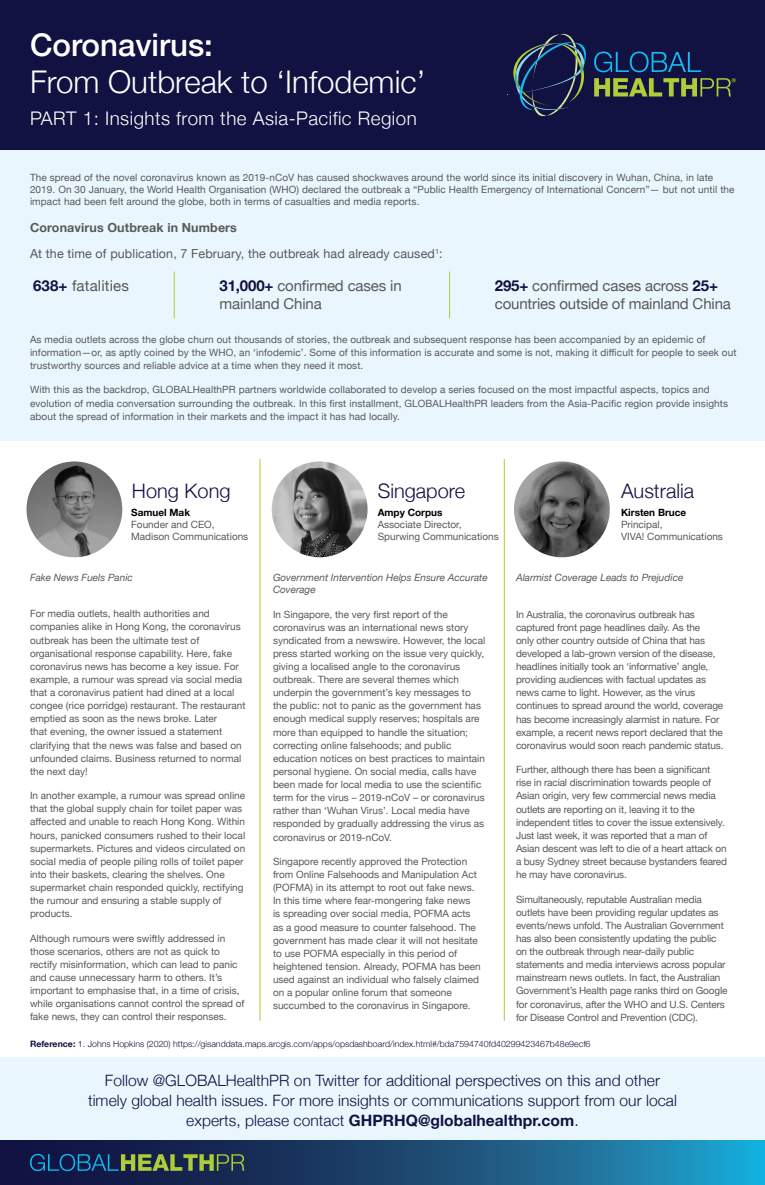
<style>
.page{position:relative;width:765px;height:1185px;background:#fff}
.page>*{position:absolute;margin:0;border:0;box-sizing:border-box;transform-origin:0 0}
.t1{font:300 31.25px "Helvetica Neue";color:#fff}
.t2{font:500 31.25px "Helvetica Neue";color:#fff}
.t3{font:300 20px "Helvetica Neue";color:#111142}
.t4{font:300 18.75px "Helvetica Neue";letter-spacing:.025em;color:#fff}
.t5{font:300 15.62px/20px "Helvetica Neue";letter-spacing:.005em;color:#111142;text-align:center}
.t6{font:15px/18px "Helvetica Neue";letter-spacing:-.01em;color:#58595b}
.t7{font:15px "Helvetica Neue";letter-spacing:.01em;color:#58595b}
.t8{font:12.5px/26.2px "Helvetica Neue";letter-spacing:.01em;color:#58595b}
.t9{font:10px/13.1px "Helvetica Neue";color:#58595b}
.t10{font:italic 10px/12px "Helvetica Neue";color:#58595b}
.t11{font:700 10px "Helvetica Neue";color:#000}
.t12{font:300 8.75px "Helvetica Neue";letter-spacing:.005em;color:#111142}
.s1{font-weight:700}
.s2{font-weight:700;color:#111142}
</style>
<div class="page">
<div style="left:0;top:0;width:765px;height:150px;background:#111142"></div>
<svg style="left:594px;top:52px;width:107px;height:20px"></svg>
<svg style="left:594px;top:78px;width:142px;height:19px"></svg>
<svg style="left:507px;top:34px;width:79px;height:82px"></svg>
<img style="left:27px;top:461px;width:95px;height:96px;border-radius:48px">
<img style="left:272px;top:461px;width:96px;height:96px;border-radius:48px">
<img style="left:514px;top:461px;width:96px;height:96px;border-radius:48px">
<hr style="left:260px;top:459px;width:1px;height:562px;background:#aecc37">
<hr style="left:504px;top:459px;width:1px;height:562px;background:#aecc37">
<div style="left:0;top:1058px;width:765px;height:82px;background:#eaf6fd"></div>
<svg style="left:0;top:1140px;width:765px;height:45px;background:#1a527c"></svg>
<svg style="left:30px;top:1154px;width:214px;height:17px;background:#3b5c55"></svg>
<div style="left:0;top:150px;width:765px;height:291px;background:#eaf6fd"></div>
<hr style="left:174px;top:272px;width:1px;height:46px;background:#aecc37">
<hr style="left:449px;top:272px;width:1px;height:46px;background:#aecc37">
<h1 class="t2" style="left:30px;top:20px;width:184px">Coronavirus:</h1>
<h1 class="t1" style="left:30px;top:57px;width:397px">From Outbreak to ‘Infodemic’</h1>
<h3 class="t4" style="left:30px;top:103px;width:388px">PART 1: Insights from the Asia-Pacific Region</h3>
<p class="t9" style="left:30px;top:172px;width:706px;line-height:12px">The spread of the novel coronavirus known as 2019-nCoV has caused shockwaves around the world since its initial discovery in Wuhan, China, in late<br>2019. On 30 January, the World Health Organisation (WHO) declared the outbreak a “Public Health Emergency of International Concern”— but not until the impact had been felt around the globe, both in terms of casualties and media reports.</p>
<p class="t8" style="left:30px;top:215px;width:414px"><span class="s1">Coronavirus Outbreak in Numbers<br></span>At the time of publication, 7 February, the outbreak had already caused<sup>1</sup>:</p>
<h3 class="t7" style="left:33px;top:275px;width:97px"><span class="s2">638+</span> fatalities</h3>
<h3 class="t6" style="left:220px;top:277px;width:184px"><span class="s2">31,000+</span> confirmed cases in mainland China</h3>
<h3 class="t6" style="left:495px;top:277px;width:238px"><span class="s2">295+</span> confirmed cases across <span class="s2">25+ </span>countries outside of mainland China</h3>
<p class="t9" style="left:30px;top:333px;width:708px">As media outlets across the globe churn out thousands of stories, the outbreak and subsequent response has been accompanied by an epidemic of information—or, as aptly coined by the WHO, an ‘infodemic’. Some of this information is accurate and some is not, making it difficult for people to seek out trustworthy sources and reliable advice at a time when they need it most.</p>
<p class="t9" style="left:30px;top:384px;width:700px">With this as the backdrop, GLOBALHealthPR partners worldwide collaborated to develop a series focused on the most impactful aspects, topics and evolution of media conversation surrounding the outbreak. In this first installment, GLOBALHealthPR leaders from the Asia-Pacific region provide insights about the spread of information in their markets and the impact it has had locally.</p>
<h2 class="t3" style="left:378px;top:475px;width:89px">Singapore</h2>
<p class="t11" style="left:378px;top:504px;width:66px">Ampy Corpus</p>
<p class="t9" style="left:378px;top:519px;width:122px;line-height:12px">Associate Director,<br>Spurwing Communications</p>
<h2 class="t3" style="left:132px;top:475px;width:100px">Hong Kong</h2>
<h2 class="t3" style="left:621px;top:475px;width:75px">Australia</h2>
<p class="t11" style="left:131px;top:504px;width:60px">Samuel Mak</p>
<p class="t9" style="left:131px;top:519px;width:119px;line-height:12px">Founder and CEO,<br>Madison Communications</p>
<p class="t11" style="left:621px;top:504px;width:67px">Kirsten Bruce</p>
<p class="t9" style="left:621px;top:519px;width:103px;line-height:12px">Principal,<br>VIVA! Communications</p>
<p class="t10" style="left:30px;top:572px;width:104px">Fake News Fuels Panic</p>
<p class="t10" style="left:273px;top:572px;width:216px">Government Intervention Helps Ensure Accurate<br>Coverage</p>
<p class="t10" style="left:516px;top:572px;width:169px">Alarmist Coverage Leads to Prejudice</p>
<p class="t9" style="left:30px;top:608px;width:217px">For media outlets, health authorities and companies alike in Hong Kong, the coronavirus outbreak has been the ultimate test of organisational response capability. Here, fake coronavirus news has become a key issue. For example, a rumour was spread via social media that a coronavirus patient had dined at a local congee (rice porridge) restaurant. The restaurant emptied as soon as the news broke. Later<br>that evening, the owner issued a statement clarifying that the news was false and based on unfounded claims. Business returned to normal the next day!</p>
<p class="t9" style="left:30px;top:790px;width:217px">In another example, a rumour was spread online that the global supply chain for toilet paper was affected and unable to reach Hong Kong. Within hours, panicked consumers rushed to their local supermarkets. Pictures and videos circulated on social media of people piling rolls of toilet paper into their baskets, clearing the shelves. One supermarket chain responded quickly, rectifying the rumour and ensuring a stable supply of products.</p>
<p class="t9" style="left:30px;top:932px;width:216px">Although rumours were swiftly addressed in those scenarios, others are not as quick to rectify misinformation, which can lead to panic and cause unnecessary harm to others. It’s important to emphasise that, in a time of crisis, while organisations cannot control the spread of fake news, they can control their responses.</p>
<p class="t9" style="left:273px;top:608px;width:214px">In Singapore, the very first report of the coronavirus was an international news story syndicated from a newswire. However, the local press started working on the issue very quickly, giving a localised angle to the coronavirus outbreak. There are several themes which underpin the government’s key messages to the public: not to panic as the government has enough medical supply reserves; hospitals are more than equipped to handle the situation; correcting online falsehoods; and public education notices on best practices to maintain personal hygiene. On social media, calls have been made for local media to use the scientific term for the virus – 2019-nCoV – or coronavirus rather than ‘Wuhan Virus’. Local media have responded by gradually addressing the virus as coronavirus or 2019-nCoV.</p>
<p class="t9" style="left:273px;top:855px;width:209px">Singapore recently approved the Protection from Online Falsehoods and Manipulation Act (POFMA) in its attempt to root out fake news.<br>In this time where fear-mongering fake news<br>is spreading over social media, POFMA acts as a good measure to counter falsehood. The government has made clear it will not hesitate to use POFMA especially in this period of heightened tension. Already, POFMA has been used against an individual who falsely claimed on a popular online forum that someone succumbed to the coronavirus in Singapore.</p>
<p class="t9" style="left:516px;top:608px;width:209px">In Australia, the coronavirus outbreak has captured front page headlines daily. As the<br>only other country outside of China that has developed a lab-grown version of the disease, headlines initially took an ‘informative’ angle, providing audiences with factual updates as news came to light. However, as the virus continues to spread around the world, coverage has become increasingly alarmist in nature. For example, a recent news report declared that the coronavirus would soon reach pandemic status.</p>
<p class="t9" style="left:516px;top:764px;width:213px">Further, although there has been a significant rise in racial discrimination towards people of Asian origin, very few commercial news media outlets are reporting on it, leaving it to the independent titles to cover the issue extensively.<br>Just last week, it was reported that a man of Asian descent was left to die of a heart attack on a busy Sydney street because bystanders feared he may have coronavirus.</p>
<p class="t9" style="left:516px;top:893px;width:213px">Simultaneously, reputable Australian media outlets have been providing regular updates as events/news unfold. The Australian Government has also been consistently updating the public on the outbreak through near-daily public statements and media interviews across popular mainstream news outlets. In fact, the Australian Government’s Health page ranks third on Google for coronavirus, after the WHO and U.S. Centers for Disease Control and Prevention (CDC).</p>
<p class="t12" style="left:30px;top:1037px;width:562px"><span class="s1">Reference:</span> 1. Johns Hopkins (2020) https://gisanddata.maps.arcgis.com/apps/opsdashboard/index.html#/bda7594740fd40299423467b48e9ecf6</p>
<h3 class="t5" style="left:88px;top:1070px;width:590px">Follow @GLOBALHealthPR on Twitter for additional perspectives on this and other timely global health issues. For more insights or communications support from our local experts, please contact <span class="s1">GHPRHQ@globalhealthpr.com</span>.</h3>
</div>
